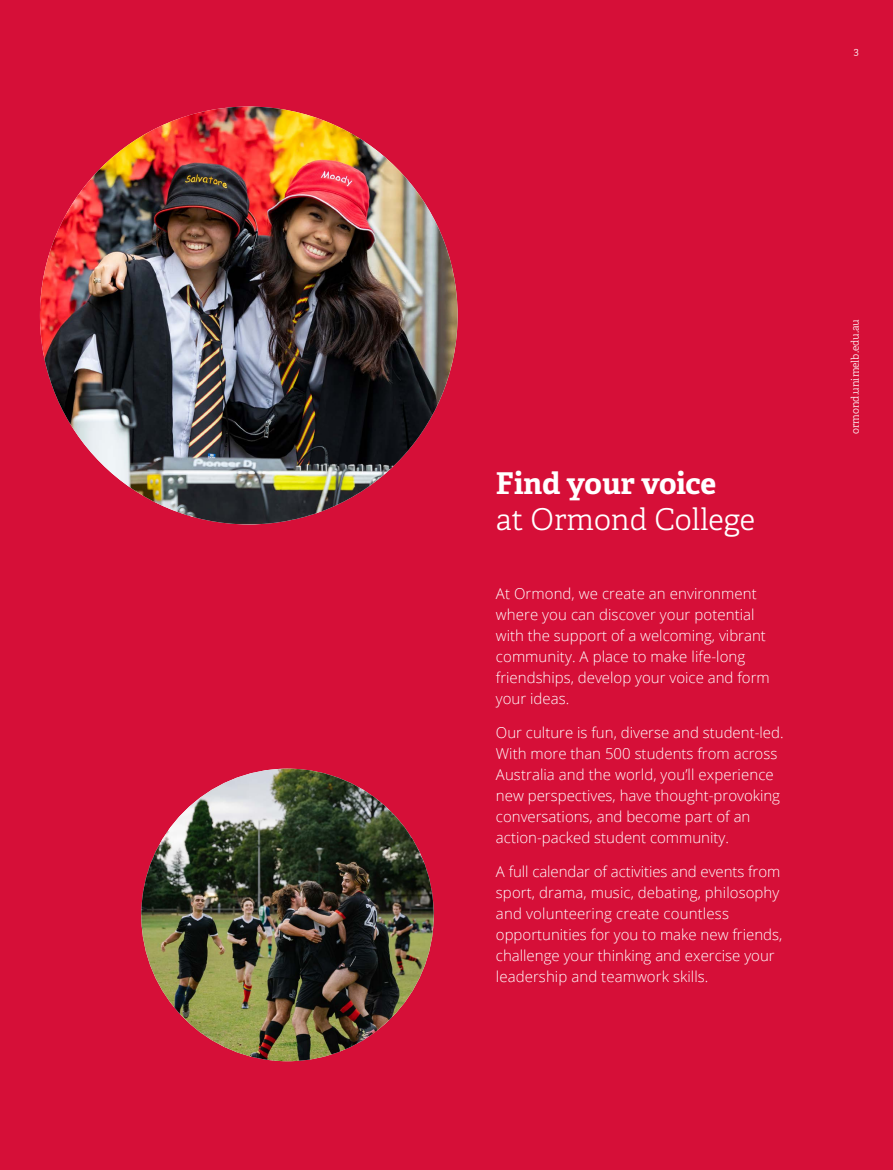
<style>
.page{position:relative;width:893px;height:1170px;background:#fff}
.page>*{position:absolute;margin:0;border:0;box-sizing:border-box;transform-origin:0 0}
.t1{font:30px "Adelle PE Lt";color:#fff}
.t2{font:700 30px "Adelle PE";color:#fff}
.t3{font:300 15px/21px "Open Sans";color:#fff}
.t4{font:10.5px "Adelle PE Lt";color:#fff}
</style>
<div class="page">
<div style="left:0;top:0;width:893px;height:1169px;background:#d60f38"></div>
<img style="left:141px;top:768px;width:293px;height:293px;border-radius:146px">
<img style="left:40px;top:107px;width:418px;height:417px;border-radius:209px">
<p class="t4" style="left:854px;top:44px;width:6px">3</p>
<h1 class="t2" style="left:496px;top:462px;width:222px">Find your voice</h1>
<h1 class="t1" style="left:496px;top:498px;width:261px">at Ormond College</h1>
<p class="t3" style="left:496px;top:582px;width:275px">At Ormond, we create an environment where you can discover your potential with the support of a welcoming, vibrant community. A place to make life-long friendships, develop your voice and form your ideas.</p>
<p class="t3" style="left:496px;top:721px;width:289px">Our culture is fun, diverse and student-led.<br>With more than 500 students from across Australia and the world, you’ll experience new perspectives, have thought-provoking conversations, and become part of an action-packed student community.</p>
<p class="t3" style="left:496px;top:860px;width:288px">A full calendar of activities and events from sport, drama, music, debating, philosophy and volunteering create countless opportunities for you to make new friends, challenge your thinking and exercise your leadership and teamwork skills.</p>
<p class="t4" style="left:848px;top:434px;width:116px;rotate:-90deg">ormond.unimelb.edu.au</p>
</div>
